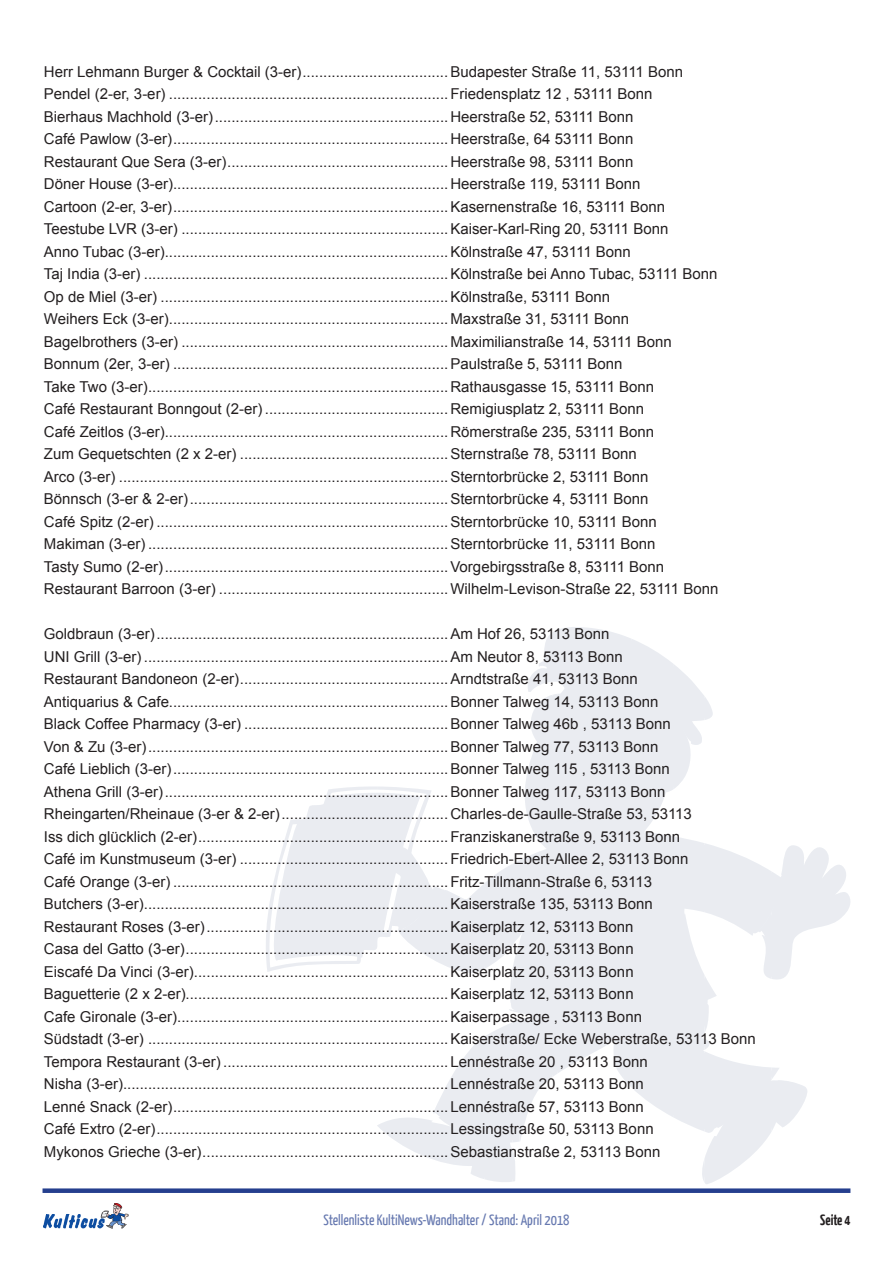
<style>
.page{position:relative;width:893px;height:1263px;background:#fff}
.page>*{position:absolute;margin:0;border:0;box-sizing:border-box;transform-origin:0 0}
.t1{font:15px/22.5px "Arial";color:#231f20}
.t2{font:15px "Yanone Kaffeesatz";color:#253f8e}
.t3{font:700 15px "Yanone Kaffeesatz";color:#231f20}
</style>
<div class="page">
<img style="left:44px;top:1203px;width:85px;height:26px">
<div style="left:43px;top:1188px;width:807px;height:5px;background:#253f8e"></div>
<svg style="left:266px;top:627px;width:584px;height:557px"></svg>
<p class="t1" style="left:44px;top:60px;width:676px">Herr Lehmann Burger &amp; Cocktail (3-er)...................................Budapester Straße 11, 53111 Bonn Pendel (2-er, 3-er) ...................................................................Friedensplatz 12 , 53111 Bonn<br>Bierhaus Machhold (3-er)........................................................Heerstraße 52, 53111 Bonn<br>Café Pawlow (3-er)..................................................................Heerstraße, 64 53111 Bonn<br>Restaurant Que Sera (3-er).....................................................Heerstraße 98, 53111 Bonn<br>Döner House (3-er)..................................................................Heerstraße 119, 53111 Bonn<br>Cartoon (2-er, 3-er)..................................................................Kasernenstraße 16, 53111 Bonn Teestube LVR (3-er) ................................................................Kaiser-Karl-Ring 20, 53111 Bonn<br>Anno Tubac (3-er)....................................................................Kölnstraße 47, 53111 Bonn<br>Taj India (3-er) .........................................................................Kölnstraße bei Anno Tubac, 53111 Bonn Op de Miel (3-er) .....................................................................Kölnstraße, 53111 Bonn<br>Weihers Eck (3-er)................................................................... Maxstraße 31, 53111 Bonn Bagelbrothers (3-er) ................................................................ Maximilianstraße 14, 53111 Bonn Bonnum (2er, 3-er) ..................................................................Paulstraße 5, 53111 Bonn<br>Take Two (3-er)........................................................................Rathausgasse 15, 53111 Bonn<br>Café Restaurant Bonngout (2-er) ............................................Remigiusplatz 2, 53111 Bonn<br>Café Zeitlos (3-er)....................................................................Römerstraße 235, 53111 Bonn<br>Zum Gequetschten (2 x 2-er) ..................................................Sternstraße 78, 53111 Bonn<br>Arco (3-er) ...............................................................................Sterntorbrücke 2, 53111 Bonn<br>Bönnsch (3-er &amp; 2-er)..............................................................Sterntorbrücke 4, 53111 Bonn<br>Café Spitz (2-er) ......................................................................Sterntorbrücke 10, 53111 Bonn Makiman (3-er) ........................................................................Sterntorbrücke 11, 53111 Bonn<br>Tasty Sumo (2-er)....................................................................Vorgebirgsstraße 8, 53111 Bonn Restaurant Barroon (3-er) .......................................................Wilhelm-Levison-Straße 22, 53111 Bonn</p>
<p class="t1" style="left:44px;top:623px;width:713px">Goldbraun (3-er)......................................................................Am Hof 26, 53113 Bonn<br>UNI Grill (3-er) .........................................................................Am Neutor 8, 53113 Bonn<br>Restaurant Bandoneon (2-er)..................................................Arndtstraße 41, 53113 Bonn<br>Antiquarius &amp; Cafe...................................................................Bonner Talweg 14, 53113 Bonn<br>Black Coffee Pharmacy (3-er) .................................................Bonner Talweg 46b , 53113 Bonn<br>Von &amp; Zu (3-er)........................................................................Bonner Talweg 77, 53113 Bonn<br>Café Lieblich (3-er)..................................................................Bonner Talweg 115 , 53113 Bonn<br>Athena Grill (3-er)....................................................................Bonner Talweg 117, 53113 Bonn Rheingarten/Rheinaue (3-er &amp; 2-er)........................................Charles-de-Gaulle-Straße 53, 53113<br>Iss dich glücklich (2-er)............................................................Franziskanerstraße 9, 53113 Bonn<br>Café im Kunstmuseum (3-er) ..................................................Friedrich-Ebert-Allee 2, 53113 Bonn<br>Café Orange (3-er) ..................................................................Fritz-Tillmann-Straße 6, 53113<br>Butchers (3-er).........................................................................Kaiserstraße 135, 53113 Bonn<br>Restaurant Roses (3-er)..........................................................Kaiserplatz 12, 53113 Bonn<br>Casa del Gatto (3-er)...............................................................Kaiserplatz 20, 53113 Bonn<br>Eiscafé Da Vinci (3-er).............................................................Kaiserplatz 20, 53113 Bonn<br>Baguetterie (2 x 2-er)...............................................................Kaiserplatz 12, 53113 Bonn<br>Cafe Gironale (3-er).................................................................Kaiserpassage , 53113 Bonn<br>Südstadt (3-er) ........................................................................Kaiserstraße/ Ecke Weberstraße, 53113 Bonn Tempora Restaurant (3-er) ...................................................... Lennéstraße 20 , 53113 Bonn<br>Nisha (3-er)..............................................................................Lennéstraße 20, 53113 Bonn<br>Lenné Snack (2-er).................................................................. Lennéstraße 57, 53113 Bonn<br>Café Extro (2-er)...................................................................... Lessingstraße 50, 53113 Bonn<br>Mykonos Grieche (3-er)...........................................................Sebastianstraße 2, 53113 Bonn</p>
<p class="t2" style="left:323px;top:1210px;width:248px">Stellenliste KultiNews-Wandhalter / Stand: April 2018</p>
<p class="t3" style="left:820px;top:1210px;width:32px">Seite 4</p>
</div>
